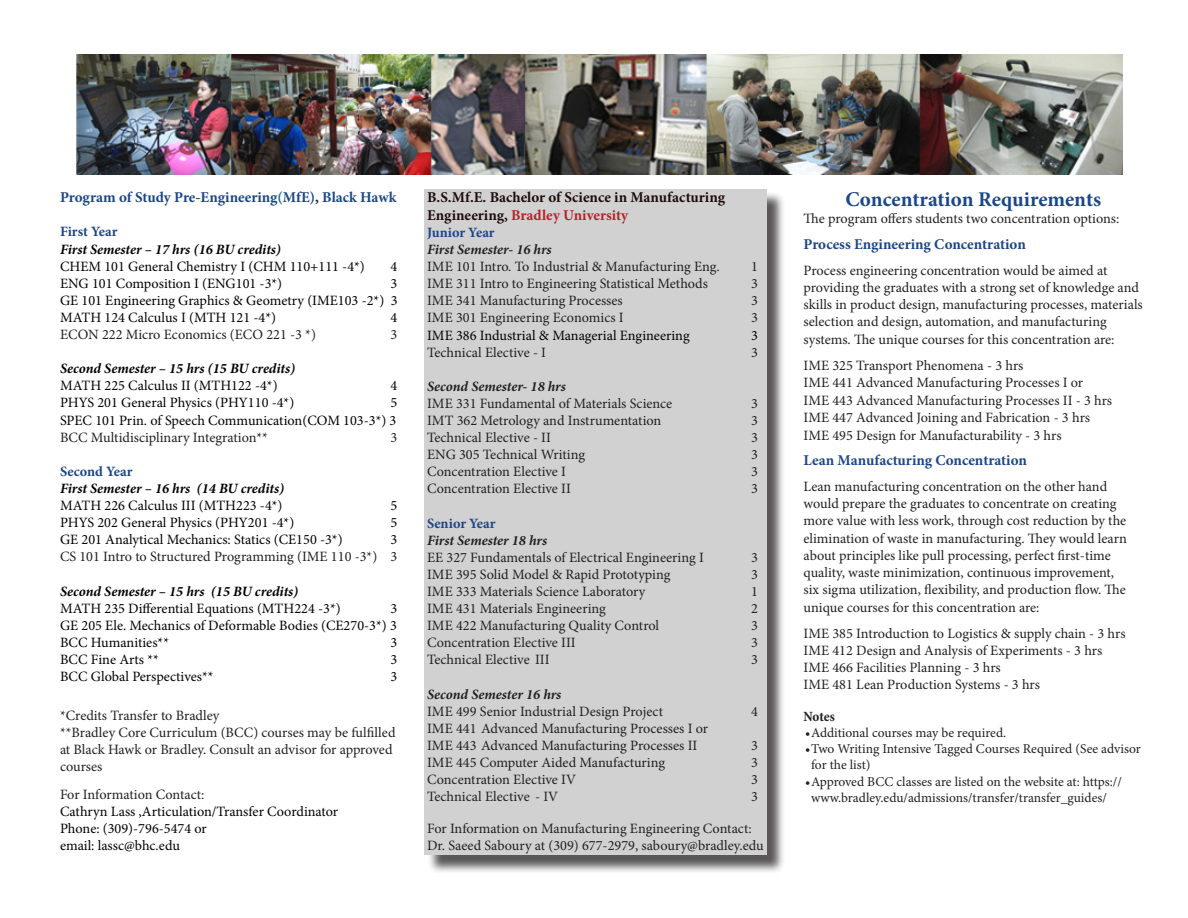
<style>
.page{position:relative;width:1188px;height:918px;background:#fff}
.page>*{position:absolute;margin:0;border:0;box-sizing:border-box;transform-origin:0 0}
.t1{font:700 21px "Minion Pro";letter-spacing:-.005em;color:#1b4787}
.t2{font:700 15px/18px "Minion Pro";color:#1e0b0b}
.t3{font:700 15px "Minion Pro";color:#1b4586}
.t4{font:700 15px "Minion Pro";color:#1c4586}
.t5{font:700 15px "Minion Pro";color:#1c4686}
.t6{font:14.25px/17.2px "Minion Pro";color:#231f20}
.t7{font:14.25px/17.1px "Minion Pro";color:#020202;text-align:justify}
.t8{font:italic 700 14.25px "Minion Pro";color:#020202}
.t9{font:italic 700 14.25px "Minion Pro";color:#231f20}
.t10{font:700 14.25px "Minion Pro";color:#1c4686}
.t11{font:700 14.25px "Minion Pro";letter-spacing:-.005em;color:#1b4586}
.t12{font:700 condensed 14.25px "Minion Pro";letter-spacing:-.015em;color:#231f20}
.t13{font:13.5px/16.2px "Minion Pro";color:#231f20}
.s1{color:#056da0}
.s2{color:#231f20}
.s3{color:#1b4787}
.s4{color:#b82027}
</style>
<div class="page">
<div style="left:427px;top:191px;width:359px;height:683px;background:#231f20;opacity:.75"></div>
<div style="left:425px;top:189px;width:342px;height:666px;background:#d1d1d1"></div>
<img style="left:76px;top:54px;width:1047px;height:120px">
<p class="t3" style="left:60px;top:191px;width:338px">Program of Study Pre-Engineering<span class="s1">(</span>MfE)<span class="s2">,</span> <span class="s3">Black Hawk</span></p>
<p class="t11" style="left:60px;top:226px;width:59px">First Year</p>
<p class="t8" style="left:60px;top:243px;width:222px">First Semester – 17 hrs (16 BU credits)</p>
<p class="t7" style="left:60px;top:259px;width:306px">CHEM 101 General Chemistry I (CHM 110+111 -4*)</p>
<p class="t7" style="left:390px;top:259px;width:8px">4</p>
<p class="t7" style="left:60px;top:276px;width:224px">ENG 101 Composition I (ENG101 -3*)</p>
<p class="t7" style="left:60px;top:276px;width:339px;text-indent:330px">3<br>GE 101 Engineering Graphics &amp; Geometry (IME103 -2*) 3<br>MATH 124 Calculus I (MTH 121 -4*)</p>
<p class="t7" style="left:390px;top:310px;width:8px">4</p>
<p class="t6" style="left:60px;top:327px;width:257px">ECON 222 Micro Economics (ECO 221 -3 *)</p>
<p class="t6" style="left:390px;top:327px;width:8px">3</p>
<p class="t8" style="left:60px;top:363px;width:237px">Second Semester – 15 hrs (15 BU credits)</p>
<p class="t7" style="left:60px;top:379px;width:219px">MATH 225 Calculus II (MTH122 -4*)</p>
<p class="t7" style="left:390px;top:379px;width:8px">4</p>
<p class="t7" style="left:60px;top:396px;width:236px">PHYS 201 General Physics (PHY110 -4*)</p>
<p class="t7" style="left:60px;top:396px;width:339px;text-align:right">5<br>SPEC 101 Prin. of Speech Communication(COM 103-3*) 3</p>
<p class="t6" style="left:60px;top:430px;width:210px">BCC Multidisciplinary Integration**</p>
<p class="t6" style="left:390px;top:430px;width:8px">3</p>
<p class="t10" style="left:60px;top:466px;width:74px">Second Year</p>
<p class="t8" style="left:60px;top:483px;width:226px">First Semester – 16 hrs (14 BU credits)</p>
<p class="t7" style="left:60px;top:498px;width:224px">MATH 226 Calculus III (MTH223 -4*)</p>
<p class="t7" style="left:390px;top:498px;width:8px">5</p>
<p class="t7" style="left:60px;top:515px;width:236px">PHYS 202 General Physics (PHY201 -4*)</p>
<p class="t7" style="left:390px;top:515px;width:8px">5</p>
<p class="t7" style="left:60px;top:532px;width:284px">GE 201 Analytical Mechanics: Statics (CE150 -3*)</p>
<p class="t7" style="left:390px;top:532px;width:8px">3</p>
<p class="t6" style="left:60px;top:550px;width:339px">CS 101 Intro to Structured Programming (IME 110 -3*) 3</p>
<p class="t8" style="left:60px;top:585px;width:240px">Second Semester – 15 hrs (15 BU credits)</p>
<p class="t7" style="left:60px;top:601px;width:282px">MATH 235 Differential Equations (MTH224 -3*)</p>
<p class="t7" style="left:60px;top:601px;width:339px;text-indent:330px">3<br>GE 205 Ele. Mechanics of Deformable Bodies (CE270-3*) 3<br>BCC Humanities**</p>
<p class="t7" style="left:390px;top:635px;width:8px">3</p>
<p class="t7" style="left:60px;top:652px;width:100px">BCC Fine Arts **</p>
<p class="t7" style="left:390px;top:652px;width:8px">3</p>
<p class="t7" style="left:60px;top:669px;width:155px">BCC Global Perspectives**</p>
<p class="t7" style="left:390px;top:669px;width:8px">3</p>
<p class="t6" style="left:60px;top:708px;width:337px">*Credits Transfer to Bradley<br>**Bradley Core Curriculum (BCC) courses may be fulfilled at Black Hawk or Bradley. Consult an advisor for approved courses</p>
<p class="t6" style="left:60px;top:787px;width:146px">For Information Contact:</p>
<p class="t7" style="left:60px;top:804px;width:280px;text-align:left">Cathryn Lass ,Articulation/Transfer Coordinator<br>Phone: (309)-796-5474 or<br>email: lassc@bhc.edu</p>
<p class="t2" style="left:427px;top:189px;width:299px">B.S.Mf.E. Bachelor of Science in Manufacturing<br>Engineering, <span class="s4">Bradley University</span></p>
<p class="t10" style="left:427px;top:227px;width:69px">Junior Year</p>
<p class="t9" style="left:427px;top:244px;width:126px">First Semester- 16 hrs</p>
<p class="t6" style="left:427px;top:259px;width:294px">IME 101 Intro. To Industrial &amp; Manufacturing Eng.</p>
<p class="t6" style="left:751px;top:259px;width:8px">1</p>
<p class="t6" style="left:427px;top:276px;width:282px">IME 311 Intro to Engineering Statistical Methods</p>
<p class="t6" style="left:751px;top:276px;width:8px">3</p>
<p class="t6" style="left:427px;top:293px;width:197px">IME 341 Manufacturing Processes</p>
<p class="t6" style="left:751px;top:293px;width:8px">3</p>
<p class="t6" style="left:427px;top:311px;width:198px">IME 301 Engineering Economics I</p>
<p class="t6" style="left:751px;top:311px;width:8px">3</p>
<p class="t7" style="left:427px;top:328px;width:264px">IME 386 Industrial &amp; Managerial Engineering</p>
<p class="t7" style="left:751px;top:328px;width:8px">3</p>
<p class="t6" style="left:427px;top:345px;width:121px">Technical Elective - I</p>
<p class="t6" style="left:751px;top:345px;width:8px">3</p>
<p class="t9" style="left:427px;top:381px;width:140px">Second Semester- 18 hrs</p>
<p class="t6" style="left:427px;top:396px;width:247px">IME 331 Fundamental of Materials Science</p>
<p class="t6" style="left:751px;top:396px;width:8px">3</p>
<p class="t6" style="left:427px;top:413px;width:236px">IMT 362 Metrology and Instrumentation</p>
<p class="t6" style="left:751px;top:413px;width:8px">3</p>
<p class="t6" style="left:427px;top:430px;width:125px">Technical Elective - II</p>
<p class="t6" style="left:751px;top:430px;width:8px">3</p>
<p class="t6" style="left:427px;top:447px;width:159px">ENG 305 Technical Writing</p>
<p class="t6" style="left:751px;top:447px;width:8px">3</p>
<p class="t6" style="left:427px;top:464px;width:140px">Concentration Elective I</p>
<p class="t6" style="left:751px;top:464px;width:8px">3</p>
<p class="t6" style="left:427px;top:482px;width:145px">Concentration Elective II</p>
<p class="t6" style="left:751px;top:482px;width:8px">3</p>
<p class="t10" style="left:427px;top:517px;width:70px">Senior Year</p>
<p class="t9" style="left:427px;top:535px;width:122px">First Semester 18 hrs</p>
<p class="t6" style="left:427px;top:550px;width:278px">EE 327 Fundamentals of Electrical Engineering I</p>
<p class="t6" style="left:751px;top:550px;width:8px">3</p>
<p class="t6" style="left:427px;top:567px;width:245px">IME 395 Solid Model &amp; Rapid Prototyping</p>
<p class="t6" style="left:751px;top:567px;width:8px">3</p>
<p class="t6" style="left:427px;top:584px;width:220px">IME 333 Materials Science Laboratory</p>
<p class="t6" style="left:751px;top:584px;width:8px">1</p>
<p class="t6" style="left:427px;top:601px;width:180px">IME 431 Materials Engineering</p>
<p class="t6" style="left:751px;top:601px;width:8px">2</p>
<p class="t6" style="left:427px;top:618px;width:234px">IME 422 Manufacturing Quality Control</p>
<p class="t6" style="left:751px;top:618px;width:8px">3</p>
<p class="t6" style="left:427px;top:635px;width:150px">Concentration Elective III</p>
<p class="t6" style="left:751px;top:635px;width:8px">3</p>
<p class="t6" style="left:427px;top:653px;width:124px">Technical Elective III</p>
<p class="t6" style="left:751px;top:653px;width:8px">3</p>
<p class="t9" style="left:427px;top:689px;width:136px">Second Semester 16 hrs</p>
<p class="t6" style="left:427px;top:704px;width:237px">IME 499 Senior Industrial Design Project</p>
<p class="t6" style="left:751px;top:704px;width:8px">4</p>
<p class="t6" style="left:427px;top:721px;width:283px">IME 441 Advanced Manufacturing Processes I or<br>IME 443 Advanced Manufacturing Processes II</p>
<p class="t6" style="left:751px;top:738px;width:8px">3</p>
<p class="t6" style="left:427px;top:755px;width:239px">IME 445 Computer Aided Manufacturing</p>
<p class="t6" style="left:751px;top:755px;width:8px">3</p>
<p class="t6" style="left:427px;top:772px;width:151px">Concentration Elective IV</p>
<p class="t6" style="left:751px;top:772px;width:8px">3</p>
<p class="t6" style="left:427px;top:789px;width:133px">Technical Elective - IV</p>
<p class="t6" style="left:751px;top:789px;width:8px">3</p>
<p class="t6" style="left:427px;top:821px;width:338px">For Information on Manufacturing Engineering Contact:<br>Dr. Saeed Saboury at (309) 677-2979, saboury@bradley.edu</p>
<h1 class="t1" style="left:845px;top:191px;width:257px">Concentration Requirements</h1>
<p class="t6" style="left:804px;top:211px;width:317px">The program offers students two concentration options:</p>
<p class="t4" style="left:804px;top:238px;width:224px">Process Engineering Concentration</p>
<p class="t6" style="left:804px;top:263px;width:341px">Process engineering concentration would be aimed at providing the graduates with a strong set of knowledge and skills in product design, manufacturing processes, materials selection and design, automation, and manufacturing systems. The unique courses for this concentration are:</p>
<p class="t6" style="left:804px;top:358px;width:310px">IME 325 Transport Phenomena - 3 hrs<br>IME 441 Advanced Manufacturing Processes I or IME 443 Advanced Manufacturing Processes II - 3 hrs IME 447 Advanced Joining and Fabrication - 3 hrs IME 495 Design for Manufacturability - 3 hrs</p>
<p class="t5" style="left:804px;top:454px;width:225px">Lean Manufacturing Concentration</p>
<p class="t6" style="left:804px;top:479px;width:325px">Lean manufacturing concentration on the other hand would prepare the graduates to concentrate on creating more value with less work, through cost reduction by the elimination of waste in manufacturing. They would learn about principles like pull processing, perfect first-time quality, waste minimization, continuous improvement, six sigma utilization, flexibility, and production flow. The unique courses for this concentration are:</p>
<p class="t6" style="left:804px;top:626px;width:324px">IME 385 Introduction to Logistics &amp; supply chain - 3 hrs IME 412 Design and Analysis of Experiments - 3 hrs IME 466 Facilities Planning - 3 hrs<br>IME 481 Lean Production Systems - 3 hrs</p>
<p class="t12" style="left:804px;top:707px;width:33px">Notes</p>
<p class="t13" style="left:805px;top:725px;width:203px">• Additional courses may be required.</p>
<p class="t13" style="left:811px;top:741px;width:331px;text-indent:-6px">• Two Writing Intensive Tagged Courses Required (See advisor for the list)</p>
<p class="t13" style="left:811px;top:773px;width:312px;text-indent:-6px">• Approved BCC classes are listed on the website at: https:// www.bradley.edu/admissions/transfer/transfer_guides/</p>
</div>
